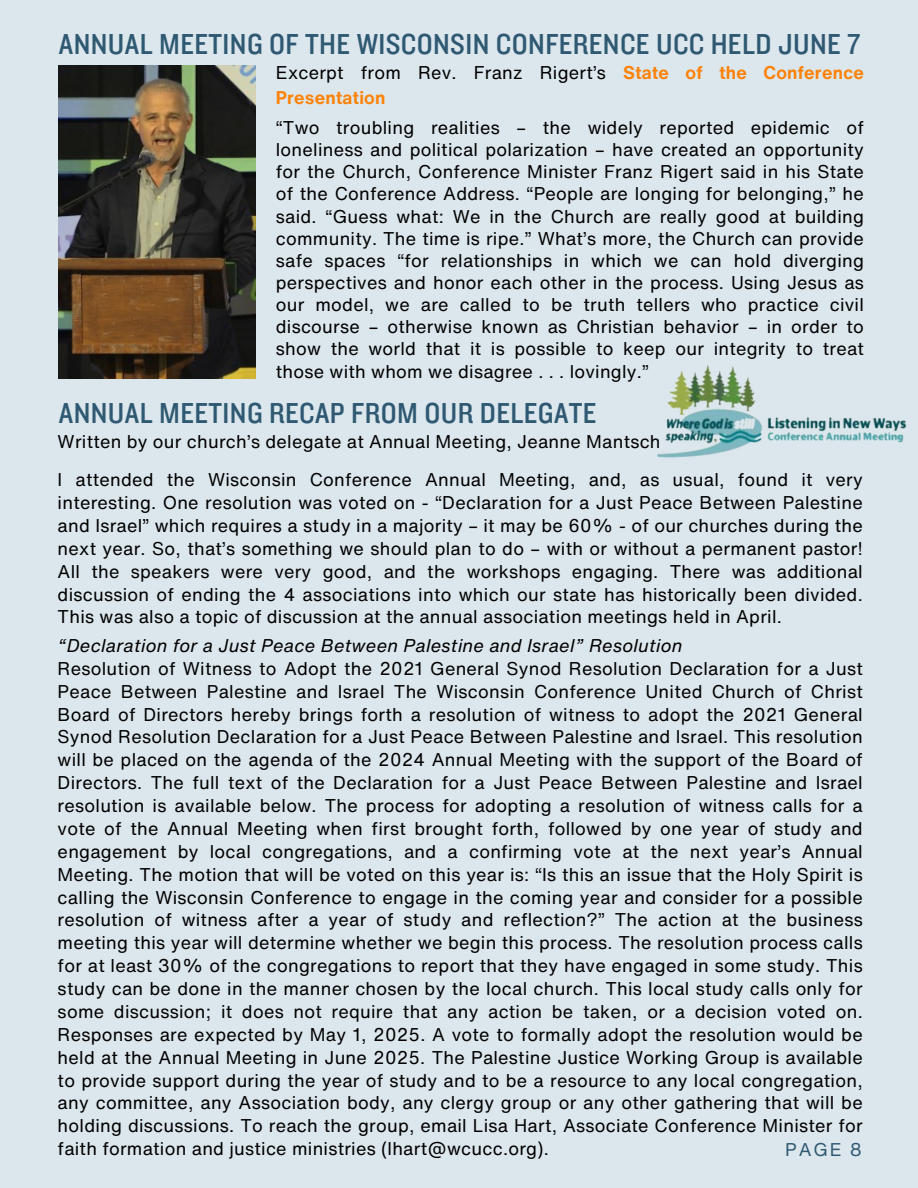
<style>
.page{position:relative;width:918px;height:1188px;background:#dce7ed}
.page>*{position:absolute;margin:0;border:0;box-sizing:border-box;transform-origin:0 0}
.t1{font:30px "Knockout 30";letter-spacing:.015em;color:#2f5972}
.t2{font:18px/22.8px "Helvetica Now Text";letter-spacing:.015em;color:#000;text-align:justify}
.t3{font:italic 18px "Helvetica Now Text";letter-spacing:.015em;color:#000}
.t4{font:700 18px/25.2px "Helvetica Now Text";letter-spacing:.015em;color:#fc8309}
.t5{font:18px "Helvetica Now Text";color:#2f5972}
.s1{font-weight:400;color:#000}
</style>
<div class="page">
<img style="left:59px;top:66px;width:197px;height:312px">
<img style="left:657px;top:365px;width:250px;height:93px">
<p class="t1" style="left:59px;top:26px;width:803px">ANNUAL MEETING OF THE WISCONSIN CONFERENCE UCC HELD JUNE 7</p>
<p class="t4" style="left:276px;top:60px;width:590px"><span class="s1">Excerpt from Rev. Franz Rigert’s</span> State of the Conference<br>Presentation</p>
<p class="t2" style="left:276px;top:116px;width:590px;line-height:22.2px">“Two troubling realities – the widely reported epidemic of loneliness and political polarization – have created an opportunity for the Church, Conference Minister Franz Rigert said in his State of the Conference Address. “People are longing for belonging,” he said. “Guess what: We in the Church are really good at building community. The time is ripe.” What’s more, the Church can provide safe spaces “for relationships in which we can hold diverging perspectives and honor each other in the process. Using Jesus as our model, we are called to be truth tellers who practice civil discourse – otherwise known as Christian behavior – in order to show the world that it is possible to keep our integrity to treat those with whom we disagree . . . lovingly.”</p>
<h2 class="t1" style="left:59px;top:394px;width:539px">ANNUAL MEETING RECAP FROM OUR DELEGATE</h2>
<p class="t2" style="left:58px;top:430px;width:605px">Written by our church’s delegate at Annual Meeting, Jeanne Mantsch</p>
<p class="t2" style="left:58px;top:468px;width:807px">I attended the Wisconsin Conference Annual Meeting, and, as usual, found it very interesting. One resolution was voted on - “Declaration for a Just Peace Between Palestine and Israel” which requires a study in a majority – it may be 60% - of our churches during the next year. So, that’s something we should plan to do – with or without a permanent pastor!<br>All the speakers were very good, and the workshops engaging. There was additional discussion of ending the 4 associations into which our state has historically been divided.<br>This was also a topic of discussion at the annual association meetings held in April.</p>
<p class="t3" style="left:58px;top:632px;width:626px">“Declaration for a Just Peace Between Palestine and Israel” Resolution</p>
<h1 class="t2" style="left:58px;top:657px;width:807px">Resolution of Witness to Adopt the 2021 General Synod Resolution Declaration for a Just Peace Between Palestine and Israel The Wisconsin Conference United Church of Christ Board of Directors hereby brings forth a resolution of witness to adopt the 2021 General Synod Resolution Declaration for a Just Peace Between Palestine and Israel. This resolution will be placed on the agenda of the 2024 Annual Meeting with the support of the Board of Directors. The full text of the Declaration for a Just Peace Between Palestine and Israel resolution is available below. The process for adopting a resolution of witness calls for a vote of the Annual Meeting when first brought forth, followed by one year of study and engagement by local congregations, and a confirming vote at the next year’s Annual Meeting. The motion that will be voted on this year is: “Is this an issue that the Holy Spirit is calling the Wisconsin Conference to engage in the coming year and consider for a possible resolution of witness after a year of study and reflection?” The action at the business meeting this year will determine whether we begin this process. The resolution process calls for at least 30% of the congregations to report that they have engaged in some study. This study can be done in the manner chosen by the local church. This local study calls only for some discussion; it does not require that any action be taken, or a decision voted on.<br>Responses are expected by May 1, 2025. A vote to formally adopt the resolution would be held at the Annual Meeting in June 2025. The Palestine Justice Working Group is available to provide support during the year of study and to be a resource to any local congregation, any committee, any Association body, any clergy group or any other gathering that will be holding discussions. To reach the group, email Lisa Hart, Associate Conference Minister for faith formation and justice ministries (lhart@wcucc.org).</h1>
<p class="t5" style="left:785px;top:1136px;width:78px">PAGE 8</p>
</div>
